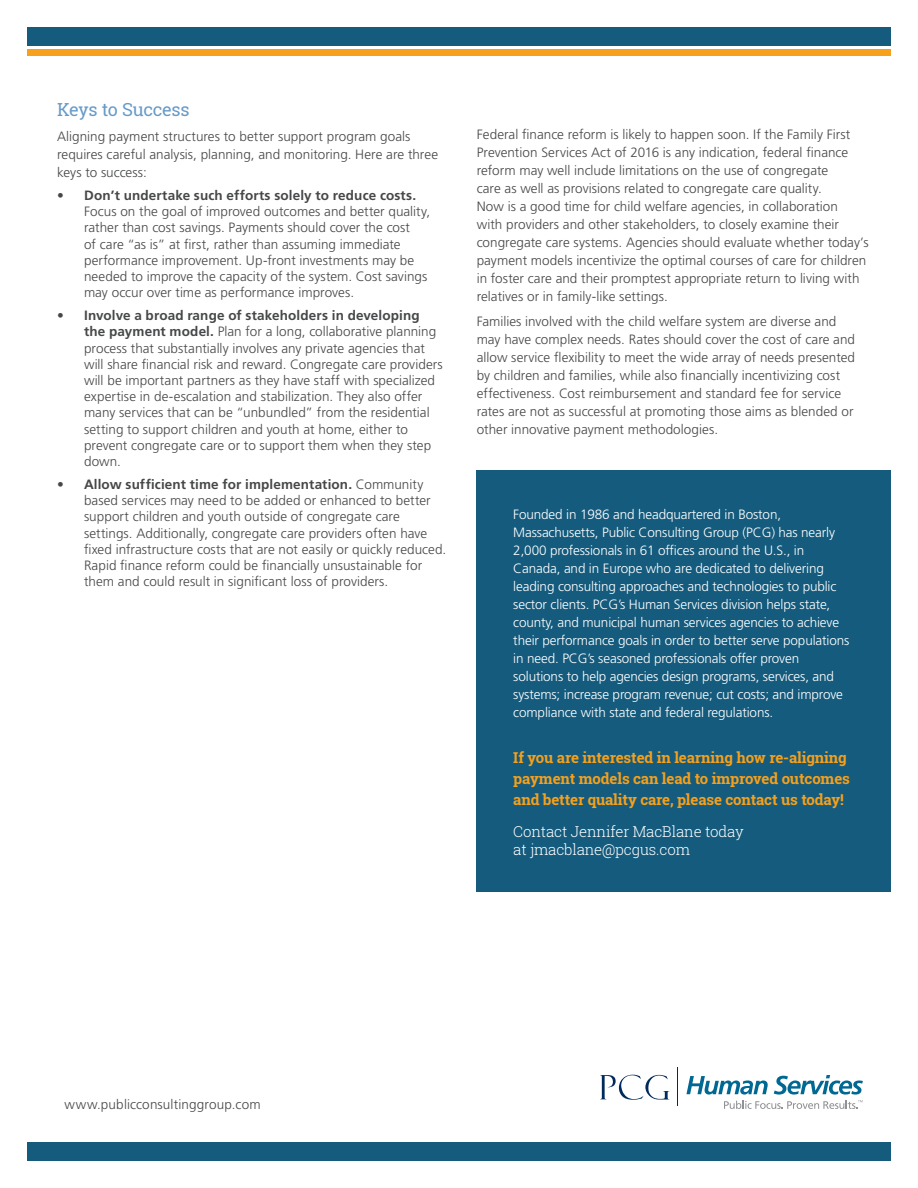
<style>
.page{position:relative;width:918px;height:1188px;background:#fff}
.page>*{position:absolute;margin:0;border:0;box-sizing:border-box;transform-origin:0 0}
.t1{font:18px "Roboto Slab";letter-spacing:-.02em;color:#679ac8}
.t2{font:700 15px/21px "Roboto Slab";letter-spacing:-.01em;color:#f6a01b}
.t3{font:300 15px/18px "Roboto Slab";letter-spacing:-.01em;color:#fff}
.t4{font:300 13.5px/16.2px "Frutiger LT Std";color:#464748}
.t5{font:300 13.5px/18px "Frutiger LT Std";letter-spacing:-.01em;color:#fff}
.s1{font-weight:700}
</style>
<div class="page">
<div style="left:27px;top:27px;width:864px;height:19px;background:#145b7d"></div>
<div style="left:27px;top:50px;width:864px;height:6px;background:#f6a01b"></div>
<div style="left:27px;top:1142px;width:864px;height:19px;background:#145b7d"></div>
<svg style="left:600px;top:1075px;width:69px;height:25px"></svg>
<hr style="left:677px;top:1067px;width:1px;height:39px;background:#00295c">
<svg style="left:686px;top:1075px;width:177px;height:34px"></svg>
<div style="left:477px;top:470px;width:414px;height:421px;background:#145b7d"></div>
<p class="t1" style="left:57px;top:97px;width:134px">Keys to Success</p>
<p class="t4" style="left:57px;top:128px;width:383px;line-height:18px">Aligning payment structures to better support program goals requires careful analysis, planning, and monitoring. Here are three keys to success:</p>
<p class="t4" style="left:84px;top:187px;width:348px;text-indent:-27px"><span class="s1">• Don’t undertake such efforts solely to reduce costs.<br></span>Focus on the goal of improved outcomes and better quality, rather than cost savings. Payments should cover the cost<br>of care “as is” at first, rather than assuming immediate performance improvement. Up-front investments may be needed to improve the capacity of the system. Cost savings may occur over time as performance improves.</p>
<p class="t4" style="left:84px;top:308px;width:360px;text-indent:-27px"><span class="s1">• Involve a broad range of stakeholders in developing the payment model.</span> Plan for a long, collaborative planning process that substantially involves any private agencies that will share financial risk and reward. Congregate care providers will be important partners as they have staff with specialized expertise in de-escalation and stabilization. They also offer many services that can be “unbundled” from the residential setting to support children and youth at home, either to prevent congregate care or to support them when they step down.</p>
<p class="t4" style="left:84px;top:476px;width:364px;text-indent:-27px"><span class="s1">• Allow sufficient time for implementation.</span> Community based services may need to be added or enhanced to better support children and youth outside of congregate care settings. Additionally, congregate care providers often have fixed infrastructure costs that are not easily or quickly reduced.<br>Rapid finance reform could be financially unsustainable for them and could result in significant loss of providers.</p>
<p class="t4" style="left:477px;top:126px;width:394px;line-height:18px">Federal finance reform is likely to happen soon. If the Family First Prevention Services Act of 2016 is any indication, federal finance reform may well include limitations on the use of congregate<br>care as well as provisions related to congregate care quality.<br>Now is a good time for child welfare agencies, in collaboration<br>with providers and other stakeholders, to closely examine their congregate care systems. Agencies should evaluate whether today’s payment models incentivize the optimal courses of care for children in foster care and their promptest appropriate return to living with relatives or in family-like settings.</p>
<p class="t4" style="left:477px;top:312px;width:380px;line-height:18px">Families involved with the child welfare system are diverse and may have complex needs. Rates should cover the cost of care and allow service flexibility to meet the wide array of needs presented by children and families, while also financially incentivizing cost effectiveness. Cost reimbursement and standard fee for service rates are not as successful at promoting those aims as blended or other innovative payment methodologies.</p>
<p class="t5" style="left:513px;top:505px;width:338px">Founded in 1986 and headquartered in Boston, Massachusetts, Public Consulting Group (PCG) has nearly 2,000 professionals in 61 offices around the U.S., in Canada, and in Europe who are dedicated to delivering leading consulting approaches and technologies to public sector clients. PCG’s Human Services division helps state, county, and municipal human services agencies to achieve their performance goals in order to better serve populations in need. PCG’s seasoned professionals offer proven solutions to help agencies design programs, services, and systems; increase program revenue; cut costs; and improve compliance with state and federal regulations.</p>
<p class="t2" style="left:513px;top:747px;width:338px">If you are interested in learning how re-aligning payment models can lead to improved outcomes and better quality care, please contact us today!</p>
<p class="t3" style="left:513px;top:822px;width:232px">Contact Jennifer MacBlane today at jmacblane@pcgus.com</p>
<p class="t4" style="left:65px;top:1096px;width:198px">www.publicconsultinggroup.com</p>
</div>
